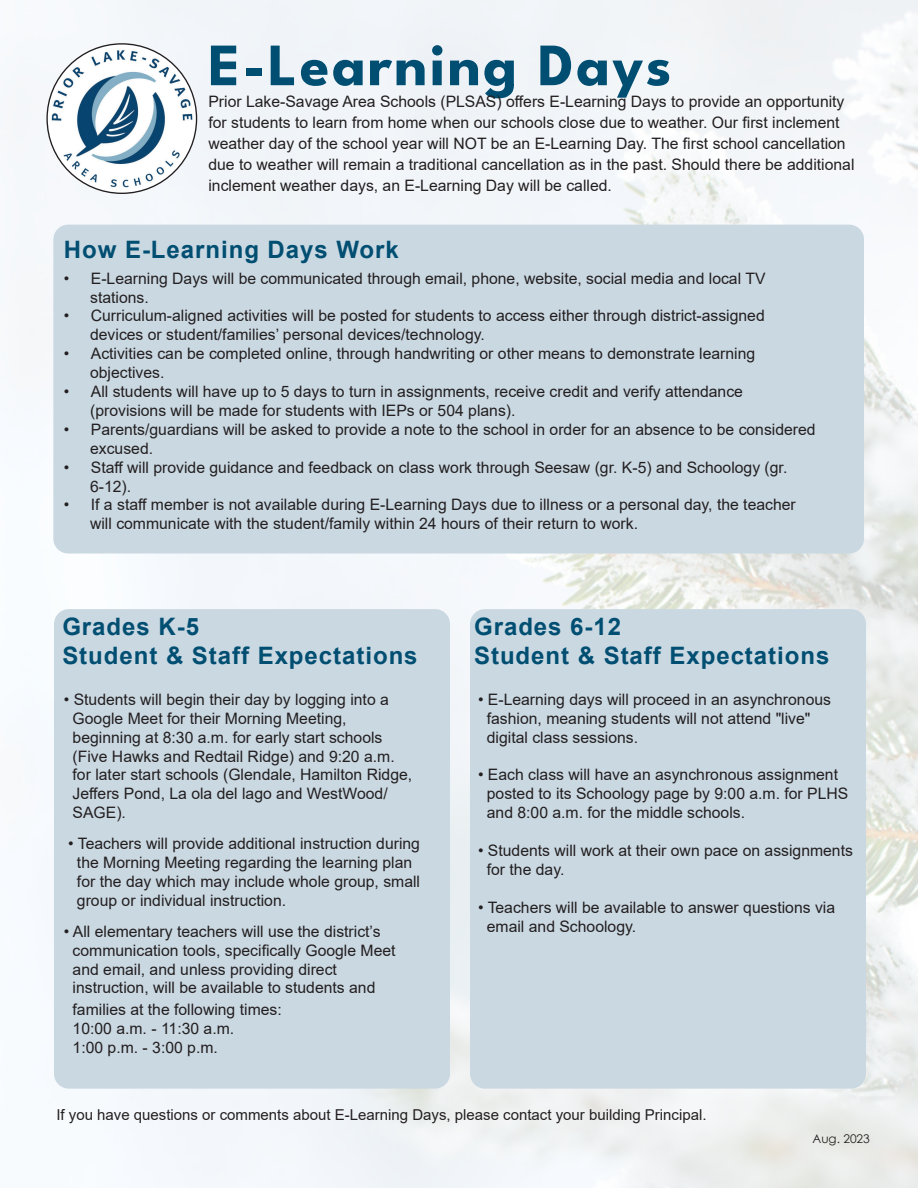
<style>
.page{position:relative;width:918px;height:1188px;background:#fff}
.page>*{position:absolute;margin:0;border:0;box-sizing:border-box;transform-origin:0 0}
.t1{font:700 60px "League Spartan";letter-spacing:.04em;color:#004e71}
.t2{font:700 24px "Arial";letter-spacing:.04em;color:#004e71}
.t3{font:15.75px/21px "Arial";color:#231f20}
.t4{font:15px "Arial";color:#231f20}
.t5{font:12px "Century Gothic";color:#231f20}
</style>
<div class="page">
<img style="left:9px;top:0;width:909px;height:1188px">
<img style="left:47px;top:44px;width:150px;height:149px;border-radius:75px">
<div style="left:53px;top:225px;width:811px;height:328px;background:#cad8e2;border-radius:15px"></div>
<div style="left:54px;top:609px;width:396px;height:480px;background:#cad8e2;border-radius:15px"></div>
<div style="left:470px;top:609px;width:396px;height:480px;background:#cad8e2;border-radius:15px"></div>
<p class="t1" style="left:208px;top:22px;width:465px">E-Learning Days</p>
<p class="t3" style="left:208px;top:90px;width:648px">Prior Lake-Savage Area Schools (PLSAS) offers E-Learning Days to provide an opportunity for students to learn from home when our schools close due to weather. Our first inclement weather day of the school year will NOT be an E-Learning Day. The first school cancellation due to weather will remain a traditional cancellation as in the past. Should there be additional inclement weather days, an E-Learning Day will be called.</p>
<p class="t2" style="left:64px;top:233px;width:337px">How E-Learning Days Work</p>
<p class="t3" style="left:64px;top:267px;width:703px">• E-Learning Days will be communicated through email, phone, website, social media and local TV</p>
<p class="t3" style="left:90px;top:286px;width:60px">stations.</p>
<p class="t3" style="left:64px;top:305px;width:702px">• Curriculum-aligned activities will be posted for students to access either through district-assigned</p>
<p class="t3" style="left:90px;top:324px;width:396px">devices or student/families’ personal devices/technology.</p>
<p class="t3" style="left:64px;top:343px;width:693px">• Activities can be completed online, through handwriting or other means to demonstrate learning</p>
<p class="t3" style="left:90px;top:362px;width:76px">objectives.</p>
<p class="t3" style="left:64px;top:381px;width:681px">• All students will have up to 5 days to turn in assignments, receive credit and verify attendance</p>
<p class="t3" style="left:90px;top:400px;width:427px">(provisions will be made for students with IEPs or 504 plans).</p>
<p class="t3" style="left:64px;top:419px;width:753px">• Parents/guardians will be asked to provide a note to the school in order for an absence to be considered</p>
<p class="t3" style="left:90px;top:438px;width:65px">excused.</p>
<p class="t3" style="left:64px;top:456px;width:725px">• Staff will provide guidance and feedback on class work through Seesaw (gr. K-5) and Schoology (gr.</p>
<p class="t3" style="left:90px;top:475px;width:43px">6-12).</p>
<p class="t3" style="left:64px;top:494px;width:734px">• If a staff member is not available during E-Learning Days due to illness or a personal day, the teacher</p>
<p class="t3" style="left:90px;top:513px;width:549px">will communicate with the student/family within 24 hours of their return to work.</p>
<p class="t2" style="left:62px;top:610px;width:138px">Grades K-5</p>
<p class="t2" style="left:62px;top:639px;width:357px">Student &amp; Staff Expectations</p>
<p class="t3" style="left:64px;top:689px;width:327px">• Students will begin their day by logging into a</p>
<p class="t3" style="left:73px;top:708px;width:275px">Google Meet for their Morning Meeting,</p>
<p class="t3" style="left:73px;top:726px;width:311px">beginning at 8:30 a.m. for early start schools</p>
<p class="t3" style="left:73px;top:745px;width:324px">(Five Hawks and Redtail Ridge) and 9:20 a.m.</p>
<p class="t3" style="left:73px;top:764px;width:341px">for later start schools (Glendale, Hamilton Ridge,</p>
<p class="t3" style="left:73px;top:783px;width:317px">Jeffers Pond, La ola del lago and WestWood/</p>
<p class="t3" style="left:73px;top:802px;width:55px">SAGE).</p>
<p class="t3" style="left:68px;top:833px;width:353px">• Teachers will provide additional instruction during</p>
<p class="t3" style="left:77px;top:852px;width:337px">the Morning Meeting regarding the learning plan</p>
<p class="t3" style="left:77px;top:871px;width:345px">for the day which may include whole group, small</p>
<p class="t3" style="left:77px;top:890px;width:211px">group or individual instruction.</p>
<p class="t3" style="left:64px;top:921px;width:318px">• All elementary teachers will use the district’s</p>
<p class="t3" style="left:73px;top:939px;width:324px">communication tools, specifically Google Meet</p>
<p class="t3" style="left:73px;top:958px;width:266px">and email, and unless providing direct</p>
<p class="t3" style="left:73px;top:977px;width:304px">instruction, will be available to students and</p>
<p class="t3" style="left:73px;top:999px;width:211px">families at the following times:</p>
<p class="t3" style="left:73px;top:1018px;width:163px">10:00 a.m. - 11:30 a.m.</p>
<p class="t3" style="left:73px;top:1037px;width:147px">1:00 p.m. - 3:00 p.m.</p>
<p class="t2" style="left:474px;top:610px;width:148px">Grades 6-12</p>
<p class="t2" style="left:474px;top:639px;width:357px">Student &amp; Staff Expectations</p>
<p class="t3" style="left:478px;top:689px;width:355px">• E-Learning days will proceed in an asynchronous</p>
<p class="t3" style="left:487px;top:708px;width:325px">fashion, meaning students will not attend "live"</p>
<p class="t3" style="left:487px;top:726px;width:153px">digital class sessions.</p>
<p class="t3" style="left:478px;top:764px;width:362px">• Each class will have an asynchronous assignment</p>
<p class="t3" style="left:487px;top:783px;width:363px">posted to its Schoology page by 9:00 a.m. for PLHS</p>
<p class="t3" style="left:487px;top:802px;width:260px">and 8:00 a.m. for the middle schools.</p>
<p class="t3" style="left:478px;top:840px;width:376px">• Students will work at their own pace on assignments</p>
<p class="t3" style="left:487px;top:859px;width:79px">for the day.</p>
<p class="t3" style="left:478px;top:897px;width:359px">• Teachers will be available to answer questions via</p>
<p class="t3" style="left:487px;top:915px;width:151px">email and Schoology.</p>
<p class="t4" style="left:56px;top:1104px;width:652px">If you have questions or comments about E-Learning Days, please contact your building Principal.</p>
<p class="t5" style="left:812px;top:1130px;width:59px">Aug. 2023</p>
</div>
